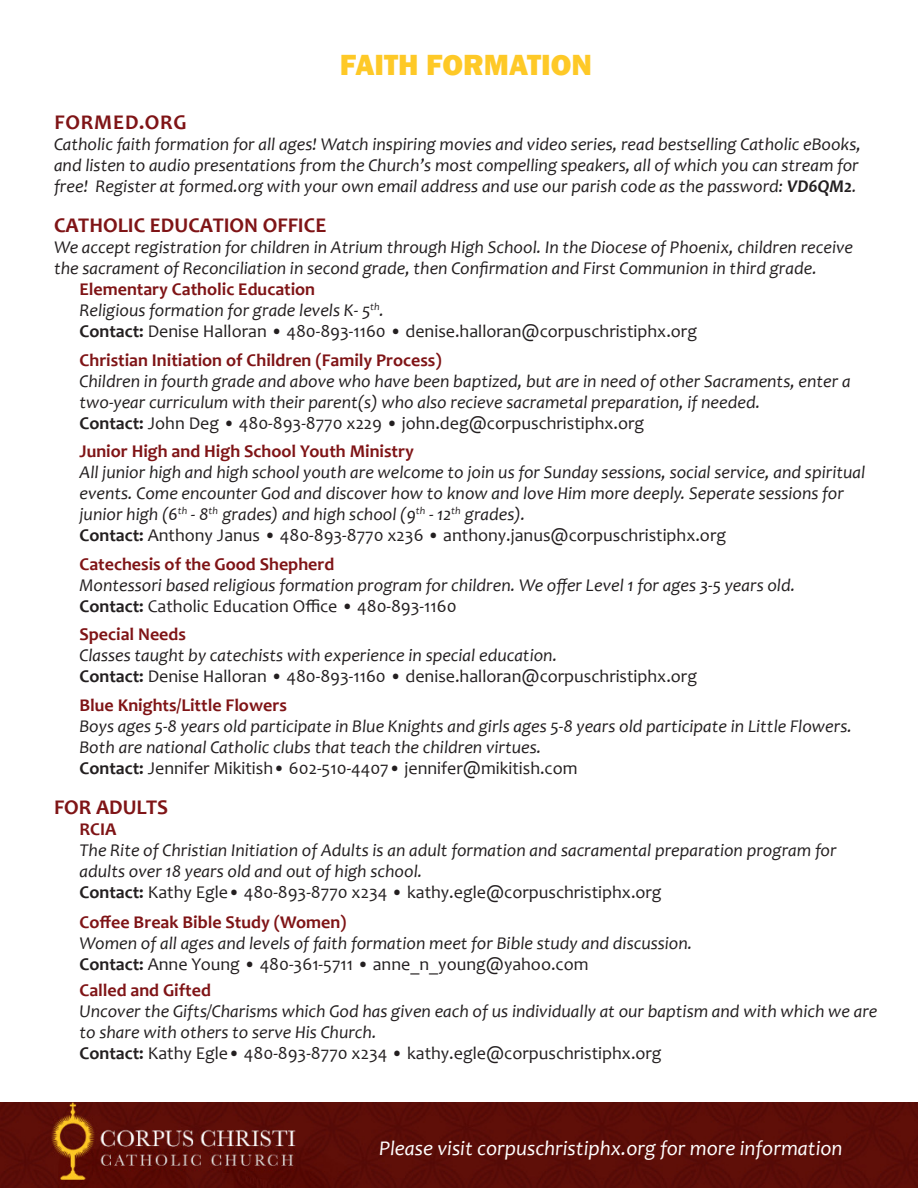
<style>
.page{position:relative;width:918px;height:1188px;background:#fff}
.page>*{position:absolute;margin:0;border:0;box-sizing:border-box;transform-origin:0 0}
.t1{font:800 30px "Franklin Gothic";color:#fec927}
.t2{font:italic 21px "Candara";color:#fff}
.t3{font:700 21px "Candara";color:#7f1416}
.t4{font:700 21px "Candara";letter-spacing:.04em;color:#7f1416}
.t5{font:italic 18px/21px "Candara";color:#231f20}
.t6{font:18px "Candara";color:#231f20}
.t7{font:700 18px "Candara";color:#7f1416}
.s1{font-weight:700}
</style>
<div class="page">
<img style="left:0;top:1103px;width:918px;height:85px">
<p class="t1" style="left:340px;top:46px;width:254px">FAITH FORMATION</p>
<p class="t4" style="left:54px;top:109px;width:134px">FORMED.ORG</p>
<p class="t5" style="left:54px;top:133px;width:809px">Catholic faith formation for all ages! Watch inspiring movies and video series, read bestselling Catholic eBooks, and listen to audio presentations from the Church’s most compelling speakers, all of which you can stream for free! Register at formed.org with your own email address and use our parish code as the password: <span class="s1">VD6QM2</span>.</p>
<p class="t3" style="left:54px;top:212px;width:274px">CATHOLIC EDUCATION OFFICE</p>
<p class="t5" style="left:54px;top:237px;width:801px">We accept registration for children in Atrium through High School. In the Diocese of Phoenix, children receive the sacrament of Reconciliation in second grade, then Confirmation and First Communion in third grade.</p>
<p class="t7" style="left:80px;top:278px;width:237px">Elementary Catholic Education</p>
<p class="t5" style="left:80px;top:300px;width:306px">Religious formation for grade levels K- 5<sup>th</sup>.</p>
<p class="t6" style="left:80px;top:320px;width:619px"><span class="s1">Contact:</span> Denise Halloran • 480-893-1160 • denise.halloran@corpuschristiphx.org</p>
<p class="t7" style="left:80px;top:349px;width:364px">Christian Initiation of Children (Family Process)</p>
<p class="t5" style="left:80px;top:370px;width:773px">Children in fourth grade and above who have been baptized, but are in need of other Sacraments, enter a two-year curriculum with their parent(s) who also recieve sacrametal preparation, if needed.</p>
<p class="t6" style="left:80px;top:412px;width:566px"><span class="s1">Contact:</span> John Deg • 480-893-8770 x229 • john.deg@corpuschristiphx.org</p>
<p class="t7" style="left:80px;top:440px;width:336px">Junior High and High School Youth Ministry</p>
<p class="t5" style="left:80px;top:462px;width:787px">All junior high and high school youth are welcome to join us for Sunday sessions, social service, and spiritual events. Come encounter God and discover how to know and love Him more deeply. Seperate sessions for junior high (6<sup>th</sup> - 8<sup>th</sup> grades) and high school (9<sup>th</sup> - 12<sup>th</sup> grades).</p>
<p class="t6" style="left:80px;top:524px;width:648px"><span class="s1">Contact:</span> Anthony Janus • 480-893-8770 x236 • anthony.janus@corpuschristiphx.org</p>
<p class="t7" style="left:80px;top:553px;width:256px">Catechesis of the Good Shepherd</p>
<p class="t5" style="left:80px;top:574px;width:717px">Montessori based religious formation program for children. We offer Level 1 for ages 3-5 years old.</p>
<p class="t6" style="left:80px;top:595px;width:379px"><span class="s1">Contact:</span> Catholic Education Office • 480-893-1160</p>
<p class="t7" style="left:80px;top:623px;width:108px">Special Needs</p>
<p class="t5" style="left:80px;top:645px;width:479px">Classes taught by catechists with experience in special education.</p>
<p class="t6" style="left:80px;top:665px;width:619px"><span class="s1">Contact:</span> Denise Halloran • 480-893-1160 • denise.halloran@corpuschristiphx.org</p>
<p class="t7" style="left:80px;top:694px;width:209px">Blue Knights/Little Flowers</p>
<p class="t5" style="left:80px;top:715px;width:774px">Boys ages 5-8 years old participate in Blue Knights and girls ages 5-8 years old participate in Little Flowers.<br>Both are national Catholic clubs that teach the children virtues.</p>
<p class="t6" style="left:80px;top:757px;width:500px"><span class="s1">Contact:</span> Jennifer Mikitish• 602-510-4407• jennifer@mikitish.com</p>
<p class="t3" style="left:54px;top:794px;width:116px">FOR ADULTS</p>
<p class="t7" style="left:80px;top:818px;width:39px">RCIA</p>
<p class="t5" style="left:80px;top:840px;width:759px">The Rite of Christian Initiation of Adults is an adult formation and sacramental preparation program for adults over 18 years old and out of high school.</p>
<p class="t6" style="left:80px;top:881px;width:584px"><span class="s1">Contact:</span> Kathy Egle• 480-893-8770 x234 • kathy.egle@corpuschristiphx.org</p>
<p class="t7" style="left:80px;top:911px;width:269px">Coffee Break Bible Study (Women)</p>
<p class="t5" style="left:80px;top:933px;width:614px">Women of all ages and levels of faith formation meet for Bible study and discussion.</p>
<p class="t6" style="left:80px;top:953px;width:511px"><span class="s1">Contact:</span> Anne Young • 480-361-5711 • anne_n_young@yahoo.com</p>
<p class="t7" style="left:80px;top:979px;width:133px">Called and Gifted</p>
<p class="t5" style="left:80px;top:1000px;width:800px">Uncover the Gifts/Charisms which God has given each of us individually at our baptism and with which we are to share with others to serve His Church.</p>
<p class="t6" style="left:80px;top:1042px;width:584px"><span class="s1">Contact:</span> Kathy Egle• 480-893-8770 x234 • kathy.egle@corpuschristiphx.org</p>
<p class="t2" style="left:379px;top:1135px;width:465px">Please visit corpuschristiphx.org for more information</p>
</div>
